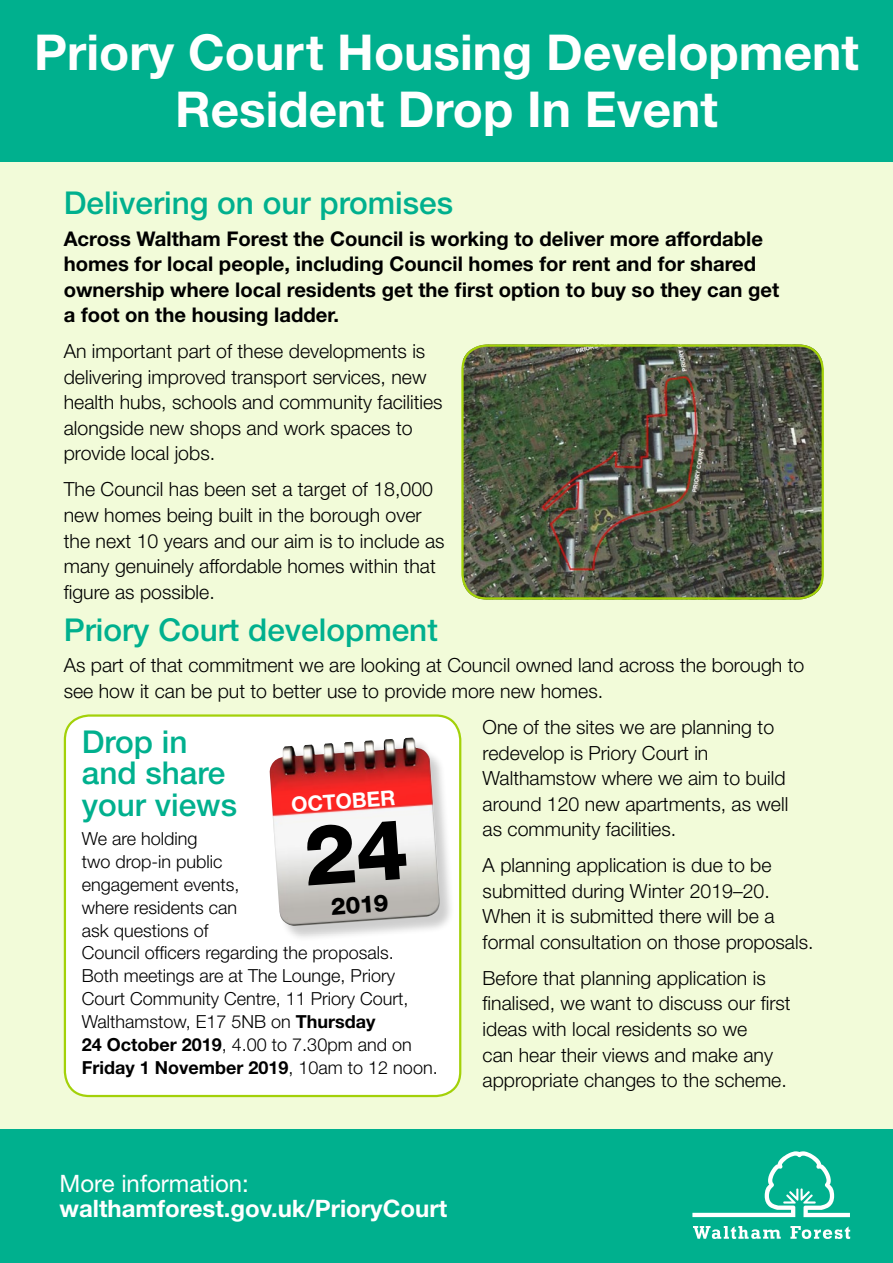
<style>
.page{position:relative;width:893px;height:1263px;background:#fff}
.page>*{position:absolute;margin:0;border:0;box-sizing:border-box;transform-origin:0 0}
.t1{font:700 49.5px/57px "Helvetica Neue LT";color:#fff;text-align:center}
.t2{font:500 31.5px/31.5px "Helvetica Neue LT";color:#00b08e}
.t3{font:700 24px "Helvetica Neue LT";color:#fff}
.t4{font:24px "Helvetica Neue LT";color:#fff}
.t5{font:800 23.7px "Helvetica Neue LT";color:#000}
.t6{font:700 21px "Helvetica Neue LT";color:#fff}
.t7{font:700 20.25px/25.5px "Helvetica Neue LT";color:#000}
.t8{font:300 19.5px/25.5px "Helvetica Neue LT";color:#000}
.t9{font:300 18px/23px "Helvetica Neue LT";color:#000}
.s1{font-weight:700}
</style>
<div class="page">
<div style="left:0;top:153px;width:893px;height:991px;background:#f2fbd9"></div>
<div style="left:0;top:0;width:893px;height:162px;background:#00b08e"></div>
<div style="left:0;top:1129px;width:893px;height:134px;background:#00b08e"></div>
<svg style="left:692px;top:1151px;width:158px;height:88px"></svg>
<img style="left:463px;top:346px;width:359px;height:252px">
<div style="left:461px;top:344px;width:363px;height:256px;border:2px solid #a3d109;border-radius:24px"></div>
<div style="left:65px;top:715px;width:395px;height:381px;background:#fff;border-radius:24px"></div>
<div style="left:64px;top:714px;width:397px;height:383px;border:2px solid #a3d109;border-radius:24px"></div>
<div style="left:271px;top:739px;width:185px;height:203px;background:#000;opacity:.2"></div>
<img style="left:269px;top:737px;width:171px;height:189px">
<svg style="left:304px;top:820px;width:103px;height:65px"></svg>
<h1 class="t1" style="left:34px;top:22px;width:826px">Priory Court Housing Development<br>Resident Drop In Event</h1>
<h2 class="t2" style="left:64px;top:186px;width:391px">Delivering on our promises</h2>
<p class="t7" style="left:64px;top:225px;width:717px">Across Waltham Forest the Council is working to deliver more affordable homes for local people, including Council homes for rent and for shared ownership where local residents get the first option to buy so they can get a foot on the housing ladder.</p>
<p class="t8" style="left:64px;top:338px;width:380px">An important part of these developments is delivering improved transport services, new health hubs, schools and community facilities alongside new shops and work spaces to provide local jobs.</p>
<p class="t8" style="left:64px;top:476px;width:382px">The Council has been set a target of 18,000 new homes being built in the borough over the next 10 years and our aim is to include as many genuinely affordable homes within that figure as possible.</p>
<h2 class="t2" style="left:64px;top:613px;width:376px">Priory Court development</h2>
<p class="t8" style="left:64px;top:652px;width:742px">As part of that commitment we are looking at Council owned land across the borough to see how it can be put to better use to provide more new homes.</p>
<p class="t8" style="left:483px;top:714px;width:307px">One of the sites we are planning to redevelop is Priory Court in<br>Walthamstow where we aim to build around 120 new apartments, as well as community facilities.</p>
<p class="t8" style="left:483px;top:852px;width:332px">A planning application is due to be submitted during Winter 2019–20.<br>When it is submitted there will be a formal consultation on those proposals.</p>
<p class="t8" style="left:483px;top:965px;width:310px">Before that planning application is finalised, we want to discuss our first ideas with local residents so we<br>can hear their views and make any appropriate changes to the scheme.</p>
<h2 class="t2" style="left:82px;top:725px;width:157px">Drop in and share your views</h2>
<p class="t9" style="left:82px;top:827px;width:357px">We are holding<br>two drop-in public<br>engagement events,<br>where residents can<br>ask questions of<br>Council officers regarding the proposals.<br>Both meetings are at The Lounge, Priory<br>Court Community Centre, 11 Priory Court,<br>Walthamstow, E17 5NB on <span class="s1">Thursday<br>24 October 2019</span>, 4.00 to 7.30pm and on<br><span class="s1">Friday 1 November 2019</span>, 10am to 12 noon.</p>
<p class="t6" style="left:290px;top:791px;width:106px;rotate:-4deg">OCTOBER</p>
<p class="t5" style="left:330px;top:892px;width:59px;rotate:-4deg">2019</p>
<p class="t4" style="left:60px;top:1169px;width:191px">More information:</p>
<p class="t3" style="left:60px;top:1194px;width:389px">walthamforest.gov.uk/PrioryCourt</p>
</div>
